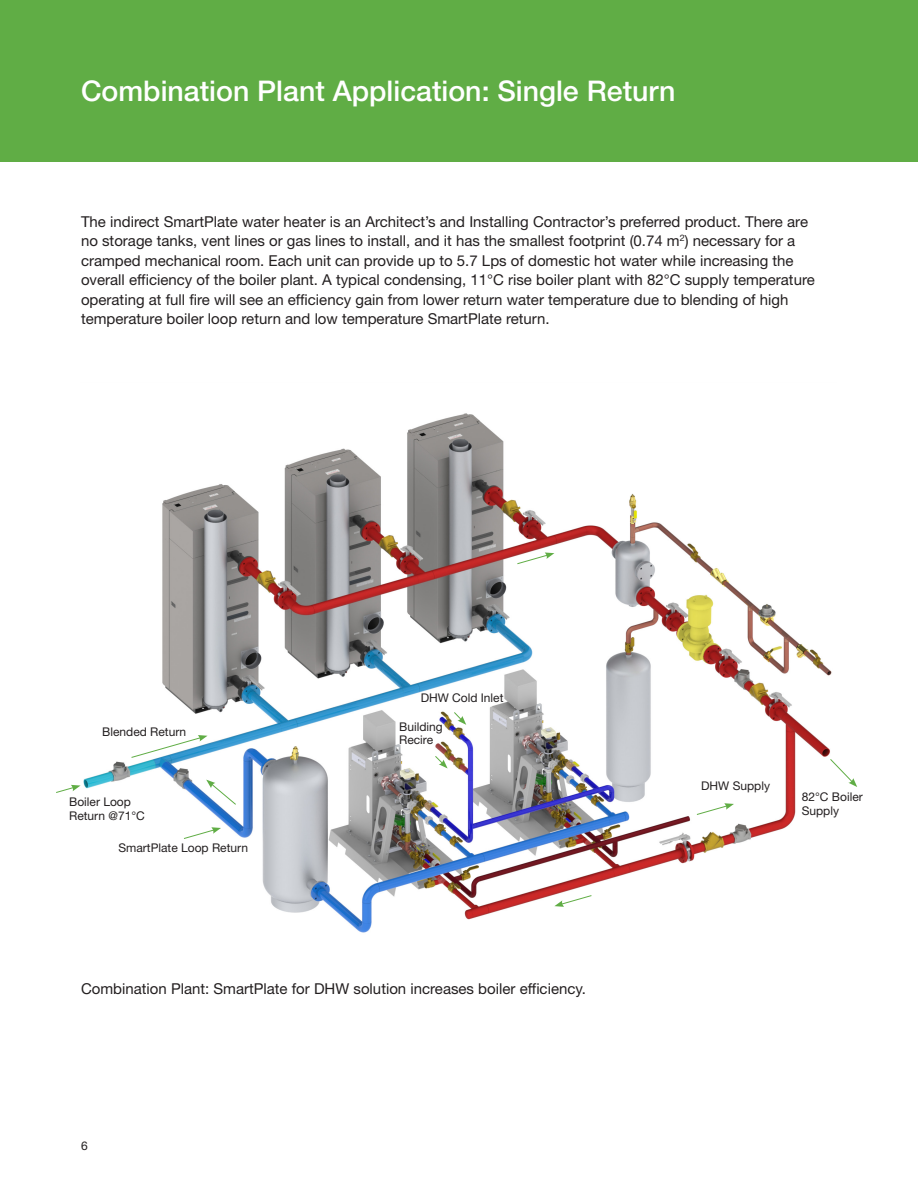
<style>
.page{position:relative;width:918px;height:1188px;background:#fff}
.page>*{position:absolute;margin:0;border:0;box-sizing:border-box;transform-origin:0 0}
.bodycopy{font:500 28.5px "Helvetica Neue LT Std";color:#fff}
.bodycopy-2{font:15px/19.5px "Helvetica Neue LT Std";color:#231f20}
.bodycopy-3{font:12px/13.5px "Helvetica Neue LT Std";color:#231f20}
</style>
<div class="page">
<div style="left:0;top:0;width:918px;height:162px;background:#60ad45"></div>
<img style="left:83px;top:413px;width:749px;height:520px">
<svg style="left:131px;top:735px;width:77px;height:23px"></svg>
<svg style="left:56px;top:785px;width:25px;height:8px"></svg>
<svg style="left:183px;top:827px;width:38px;height:12px"></svg>
<svg style="left:696px;top:803px;width:38px;height:12px"></svg>
<svg style="left:517px;top:552px;width:37px;height:12px"></svg>
<svg style="left:206px;top:780px;width:30px;height:25px"></svg>
<svg style="left:554px;top:895px;width:38px;height:12px"></svg>
<svg style="left:830px;top:759px;width:27px;height:28px"></svg>
<svg style="left:435px;top:756px;width:13px;height:12px"></svg>
<svg style="left:454px;top:712px;width:12px;height:13px"></svg>
<p class="bodycopy" style="left:81px;top:74px;width:596px">Combination Plant Application: Single Return</p>
<p class="bodycopy-2" style="left:81px;top:211px;width:735px">The indirect SmartPlate water heater is an Architect’s and Installing Contractor’s preferred product. There are no storage tanks, vent lines or gas lines to install, and it has the smallest footprint (0.74 m<sup>2</sup>) necessary for a cramped mechanical room. Each unit can provide up to 5.7 Lps of domestic hot water while increasing the overall efficiency of the boiler plant. A typical condensing, 11°C rise boiler plant with 82°C supply temperature operating at full fire will see an efficiency gain from lower return water temperature due to blending of high temperature boiler loop return and low temperature SmartPlate return.</p>
<p class="bodycopy-3" style="left:102px;top:725px;width:86px">Blended Return</p>
<p class="bodycopy-3" style="left:69px;top:795px;width:77px">Boiler Loop<br>Return @71°C</p>
<p class="bodycopy-3" style="left:118px;top:841px;width:131px">SmartPlate Loop Return</p>
<p class="bodycopy-3" style="left:421px;top:691px;width:84px">DHW Cold Inlet</p>
<p class="bodycopy-3" style="left:399px;top:720px;width:45px">Building<br>Recire</p>
<p class="bodycopy-2" style="left:81px;top:978px;width:507px">Combination Plant: SmartPlate for DHW solution increases boiler efficiency.</p>
<p class="bodycopy-3" style="left:81px;top:1139px;width:8px">6</p>
<p class="bodycopy-3" style="left:701px;top:779px;width:70px">DHW Supply</p>
<p class="bodycopy-3" style="left:802px;top:790px;width:63px">82°C Boiler<br>Supply</p>
</div>
